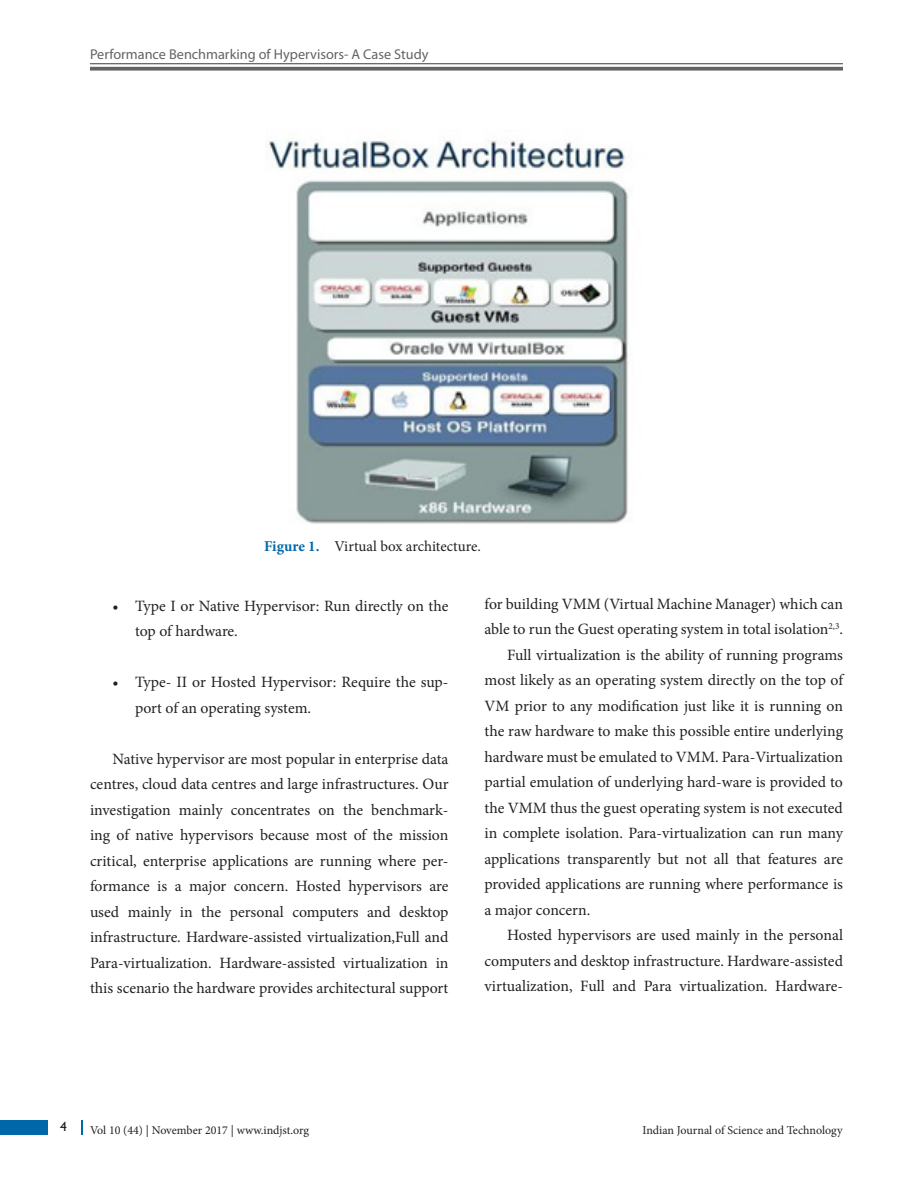
<style>
.page{position:relative;width:918px;height:1188px;background:#fff}
.page>*{position:absolute;margin:0;border:0;box-sizing:border-box;transform-origin:0 0}
.Text_Ind{font:15.75px/25.5px "Minion Pro";color:#231f20}
.Fig_cap{font:15px "Minion Pro";letter-spacing:-.005em;color:#231f20}
.t1{font:14.25px "Myriad Pro";color:#636366}
.t2{font:13.5px "Gill Sans";color:#231f20}
.t3{font:12px "Minion Pro";color:#231f20}
.s1{font-weight:700;color:#0068a9}
</style>
<div class="page">
<hr style="left:90px;top:63px;width:753px;height:1px;background:#636366">
<svg style="left:90px;top:67px;width:753px;height:4px;background:#737376"></svg>
<div style="left:0;top:1120px;width:47px;height:15px;background:#0068a9"></div>
<svg style="left:81px;top:1120px;width:1px;height:15px"></svg>
<img style="left:266px;top:139px;width:362px;height:385px">
<p class="t1" style="left:90px;top:46px;width:340px">Performance Benchmarking of Hypervisors- A Case Study</p>
<p class="Fig_cap" style="left:264px;top:536px;width:218px"><span class="s1">Figure 1.</span> Virtual box architecture.</p>
<p class="Text_Ind" style="left:135px;top:593px;width:315px;text-indent:-22px">• Type I or Native Hypervisor: Run directly on the top of hardware.</p>
<p class="Text_Ind" style="left:135px;top:669px;width:315px;text-indent:-22px">• Type- II or Hosted Hypervisor: Require the sup&shy;port of an operating system.</p>
<p class="Text_Ind" style="left:90px;top:746px;width:360px;text-align:justify;text-indent:22px">Native hypervisor are most popular in enterprise data centres, cloud data centres and large infrastructures. Our investigation mainly concentrates on the benchmark&shy;ing of native hypervisors because most of the mission critical, enterprise applications are running where per&shy;formance is a major concern. Hosted hypervisors are used mainly in the personal computers and desktop infrastructure. Hardware-assisted virtualization,Full and Para-virtualization. Hardware-assisted virtualization in this scenario the hardware provides architectural support</p>
<p class="Text_Ind" style="left:484px;top:591px;width:360px">for building VMM (Virtual Machine Manager) which can able to run the Guest operating system in total isolation<sup>2,3</sup>.</p>
<p class="Text_Ind" style="left:484px;top:642px;width:360px;text-align:justify;text-indent:22px">Full virtualization is the ability of running programs most likely as an operating system directly on the top of VM prior to any modification just like it is running on the raw hardware to make this possible entire underlying hardware must be emulated to VMM. Para-Virtualization partial emulation of underlying hard-ware is provided to the VMM thus the guest operating system is not executed in complete isolation. Para-virtualization can run many applications transparently but not all that features are provided applications are running where performance is a major concern.</p>
<p class="Text_Ind" style="left:484px;top:923px;width:360px;text-align:justify;text-indent:22px">Hosted hypervisors are used mainly in the personal computers and desktop infrastructure. Hardware-assisted virtualization, Full and Para virtualization. Hardware-</p>
<p class="t2" style="left:60px;top:1119px;width:8px">4</p>
<p class="t3" style="left:90px;top:1123px;width:221px">Vol 10 (44) | November 2017 | www.indjst.org</p>
<p class="t3" style="left:642px;top:1123px;width:202px">Indian Journal of Science and Technology</p>
</div>
